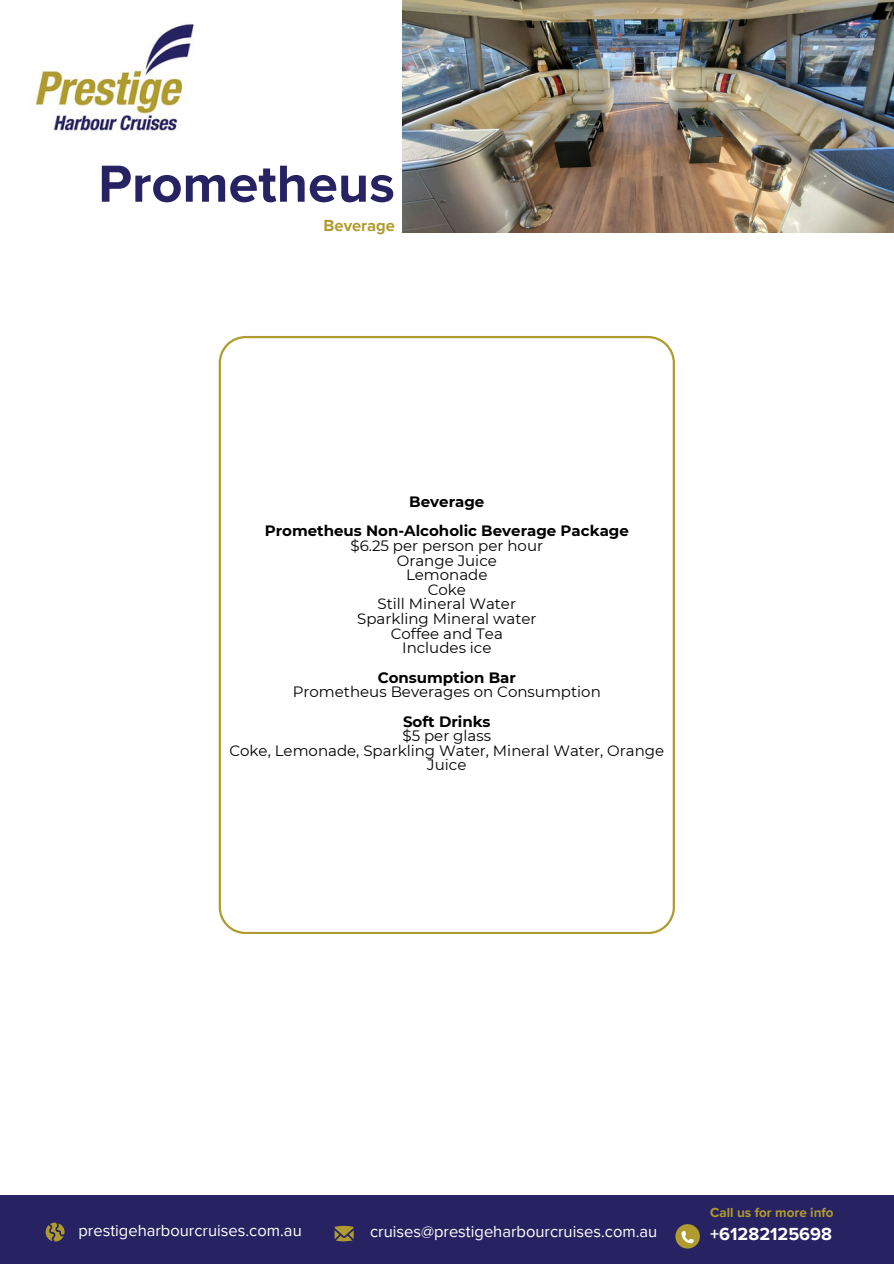
<style>
.page{position:relative;width:894px;height:1264px;background:#fff}
.page>*{position:absolute;margin:0;border:0;box-sizing:border-box;transform-origin:0 0}
.t1{font:700 54px "Proxima Nova";color:#272261}
.t2{font:700 18px "Proxima Nova";color:#fff}
.t3{font:16.5px "Proxima Nova";color:#fff}
.t4{font:700 16.5px "Proxima Nova";color:#b09b2e}
.t5{font:15px/14.7px "Montserrat";color:#000;text-align:center}
.t6{font:700 15px "Montserrat";color:#000}
.t7{font:700 13.5px "Proxima Nova";color:#b09b2e}
.s1{font-weight:700}
</style>
<div class="page">
<div style="left:0;top:1195px;width:893px;height:68px;background:#272261"></div>
<svg style="left:46px;top:1222px;width:19px;height:19px"></svg>
<svg style="left:334px;top:1225px;width:19px;height:16px"></svg>
<svg style="left:675px;top:1224px;width:24px;height:24px"></svg>
<svg style="left:681px;top:1230px;width:12px;height:13px"></svg>
<img style="left:35px;top:24px;width:159px;height:107px">
<svg style="left:218px;top:336px;width:456px;height:597px"></svg>
<img style="left:402px;top:0;width:491px;height:233px">
<p class="t1" style="left:98px;top:152px;width:298px">Prometheus</p>
<p class="t4" style="left:323px;top:216px;width:73px">Beverage</p>
<h1 class="t6" style="left:409px;top:492px;width:77px">Beverage</h1>
<h2 class="t5" style="left:265px;top:523px;width:365px"><span class="s1">Prometheus Non-Alcoholic Beverage Package </span>$6.25 per person per hour<br>Orange Juice<br>Lemonade<br>Coke<br>Still Mineral Water<br>Sparkling Mineral water<br>Coffee and Tea<br>Includes ice</h2>
<p class="t5" style="left:293px;top:670px;width:309px"><span class="s1">Consumption Bar<br></span>Prometheus Beverages on Consumption</p>
<p class="t5" style="left:229px;top:713px;width:436px"><span class="s1">Soft Drinks<br></span>$5 per glass<br>Coke, Lemonade, Sparkling Water, Mineral Water, Orange<br>Juice</p>
<h3 class="t7" style="left:710px;top:1204px;width:125px">Call us for more info</h3>
<p class="t3" style="left:78px;top:1220px;width:225px">prestigeharbourcruises.com.au</p>
<h3 class="t3" style="left:370px;top:1221px;width:289px">cruises@prestigeharbourcruises.com.au</h3>
<h3 class="t2" style="left:710px;top:1223px;width:123px">+61282125698</h3>
</div>
